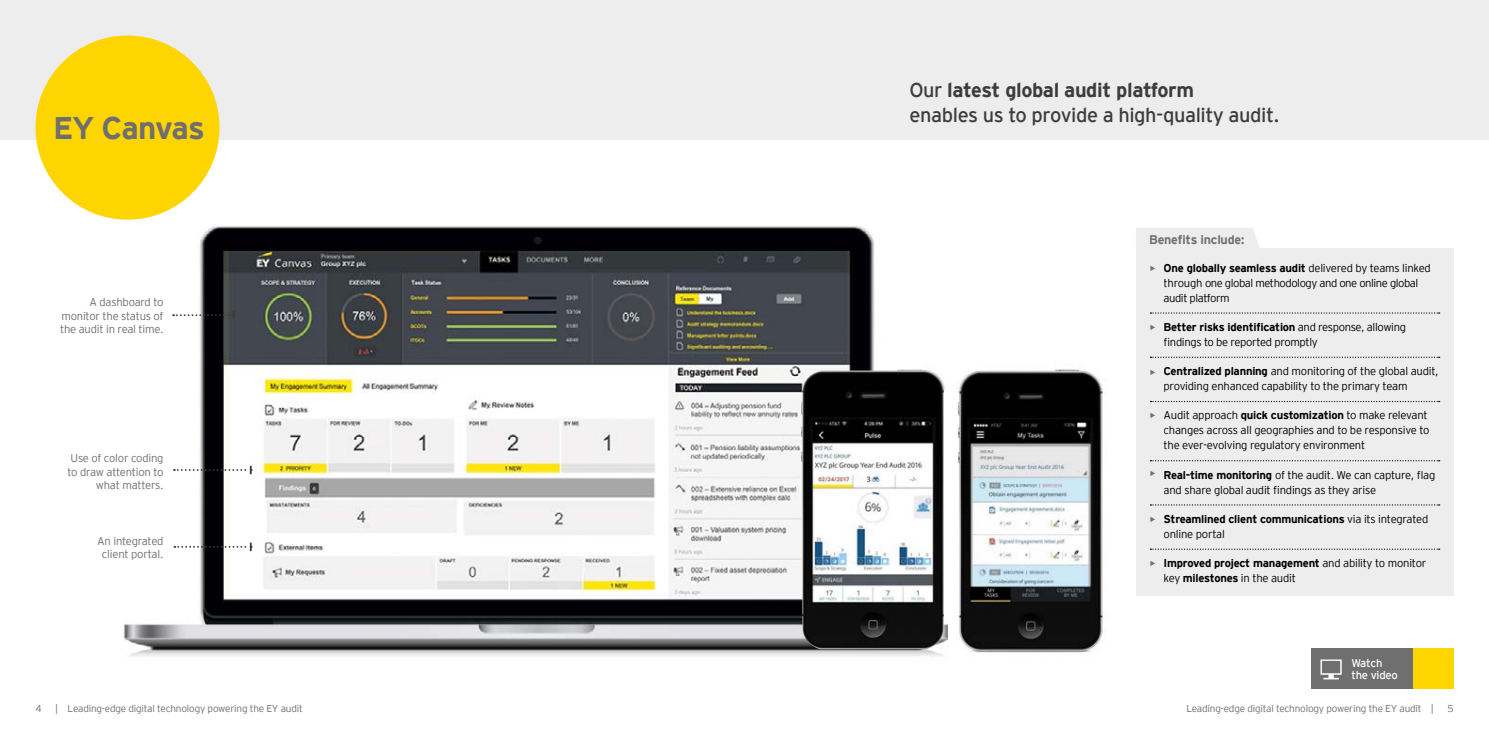
<style>
.page{position:relative;width:1489px;height:745px;background:#fff}
.page>*{position:absolute;margin:0;border:0;box-sizing:border-box;transform-origin:0 0}
.t1{font:700 31.25px "EY Interstate";letter-spacing:-.04em;color:#706f6f}
.t2{font:20px/25px "EY Interstate";letter-spacing:-.02em;color:#3c3c3b}
.t3{font:700 12.5px "EY Interstate";letter-spacing:-.02em;color:#706f6f}
.t4{font:12.5px "EY Interstate";color:#706f6f}
.t5{font:300 11.25px/15px "EY Interstate";letter-spacing:-.02em;color:#000}
.t6{font:700 11.25px/15px "EY Interstate";letter-spacing:-.02em;color:#000}
.t7{font:300 11.25px/13.8px "EY Interstate";letter-spacing:-.02em;color:#706f6f;text-align:right}
.t8{font:300 11.25px/15px "EY Interstate";letter-spacing:-.04em;color:#000}
.t9{font:11.25px/12.5px "EY Interstate";letter-spacing:-.02em;color:#fff}
.t10{font:300 10px "EY Interstate";letter-spacing:-.02em;color:#706f6f}
.s1{font-weight:700}
.s2{font-weight:300}
</style>
<div class="page">
<img style="left:947px;top:369px;width:156px;height:284px">
<div style="left:1135px;top:248px;width:318px;height:348px;background:#ededed"></div>
<svg style="left:1150px;top:312px;width:289px;height:1px"></svg>
<svg style="left:1150px;top:356px;width:289px;height:1px"></svg>
<svg style="left:1150px;top:400px;width:289px;height:2px"></svg>
<svg style="left:1150px;top:460px;width:289px;height:1px"></svg>
<svg style="left:1150px;top:504px;width:289px;height:1px"></svg>
<svg style="left:1150px;top:548px;width:289px;height:1px"></svg>
<img style="left:123px;top:226px;width:820px;height:431px">
<div style="left:0;top:0;width:1488px;height:140px;background:#ededed"></div>
<div style="left:35px;top:35px;width:184px;height:184px;background:#ffd500;border-radius:50%"></div>
<svg style="left:174px;top:465px;width:78px;height:9px"></svg>
<svg style="left:173px;top:311px;width:61px;height:8px"></svg>
<div style="left:1135px;top:228px;width:125px;height:23px;background:#ededed"></div>
<img style="left:801px;top:359px;width:146px;height:290px">
<div style="left:1310px;top:647px;width:103px;height:41px;background:#706f6f"></div>
<div style="left:1412px;top:647px;width:41px;height:41px;background:#ffd500"></div>
<svg style="left:1320px;top:659px;width:21px;height:20px"></svg>
<svg style="left:174px;top:542px;width:78px;height:8px"></svg>
<h1 class="t1" style="left:53px;top:106px;width:153px">EY Canvas</h1>
<p class="t7" style="left:60px;top:294px;width:105px;text-align:justify;text-indent:29px">A dashboard to monitor the status of the audit in real time.</p>
<p class="t7" style="left:67px;top:450px;width:97px">Use of color coding to draw attention to what matters.</p>
<p class="t7" style="left:97px;top:533px;width:68px;text-align:center">An integrated client portal.</p>
<h2 class="t2" style="left:909px;top:76px;width:372px">Our <span class="s1">latest global audit platform<br></span>enables us to provide a high-quality audit.</h2>
<p class="t3" style="left:1149px;top:230px;width:97px">Benefits include:</p>
<p class="t4" style="left:1149px;top:259px;width:7px">•</p>
<p class="t4" style="left:1149px;top:318px;width:7px">•</p>
<p class="t4" style="left:1149px;top:363px;width:7px">•</p>
<p class="t4" style="left:1149px;top:406px;width:7px">•</p>
<p class="t4" style="left:1149px;top:465px;width:7px">•</p>
<p class="t4" style="left:1149px;top:510px;width:7px">•</p>
<p class="t4" style="left:1149px;top:554px;width:7px">•</p>
<p class="t8" style="left:1163px;top:259px;width:269px"><span class="s1">One globally seamless audit</span> delivered by teams linked through one global methodology and one online global audit platform</p>
<p class="t5" style="left:1163px;top:318px;width:244px"><span class="s1">Better risks identification</span> and response, allowing findings to be reported promptly</p>
<p class="t5" style="left:1163px;top:363px;width:276px"><span class="s1">Centralized planning</span> and monitoring of the global audit, providing enhanced capability to the primary team</p>
<p class="t5" style="left:1163px;top:407px;width:267px">Audit approach <span class="s1">quick customization</span> to make relevant changes across all geographies and to be responsive to the ever-evolving regulatory environment</p>
<p class="t5" style="left:1163px;top:466px;width:273px"><span class="s1">Real-time monitoring</span> of the audit. We can capture, flag and share global audit findings as they arise</p>
<p class="t6" style="left:1163px;top:510px;width:266px">Streamlined client communications <span class="s2">via its integrated online portal</span></p>
<p class="t6" style="left:1163px;top:554px;width:264px">Improved project management <span class="s2">and ability to monitor key</span> milestones <span class="s2">in the audit</span></p>
<p class="t9" style="left:1351px;top:655px;width:48px">Watch the video</p>
<p class="t10" style="left:35px;top:701px;width:8px">4</p>
<p class="t10" style="left:55px;top:701px;width:249px">| Leading-edge digital technology powering the EY audit</p>
<p class="t10" style="left:1186px;top:701px;width:249px">Leading-edge digital technology powering the EY audit |</p>
<p class="t10" style="left:1447px;top:701px;width:8px">5</p>
</div>
